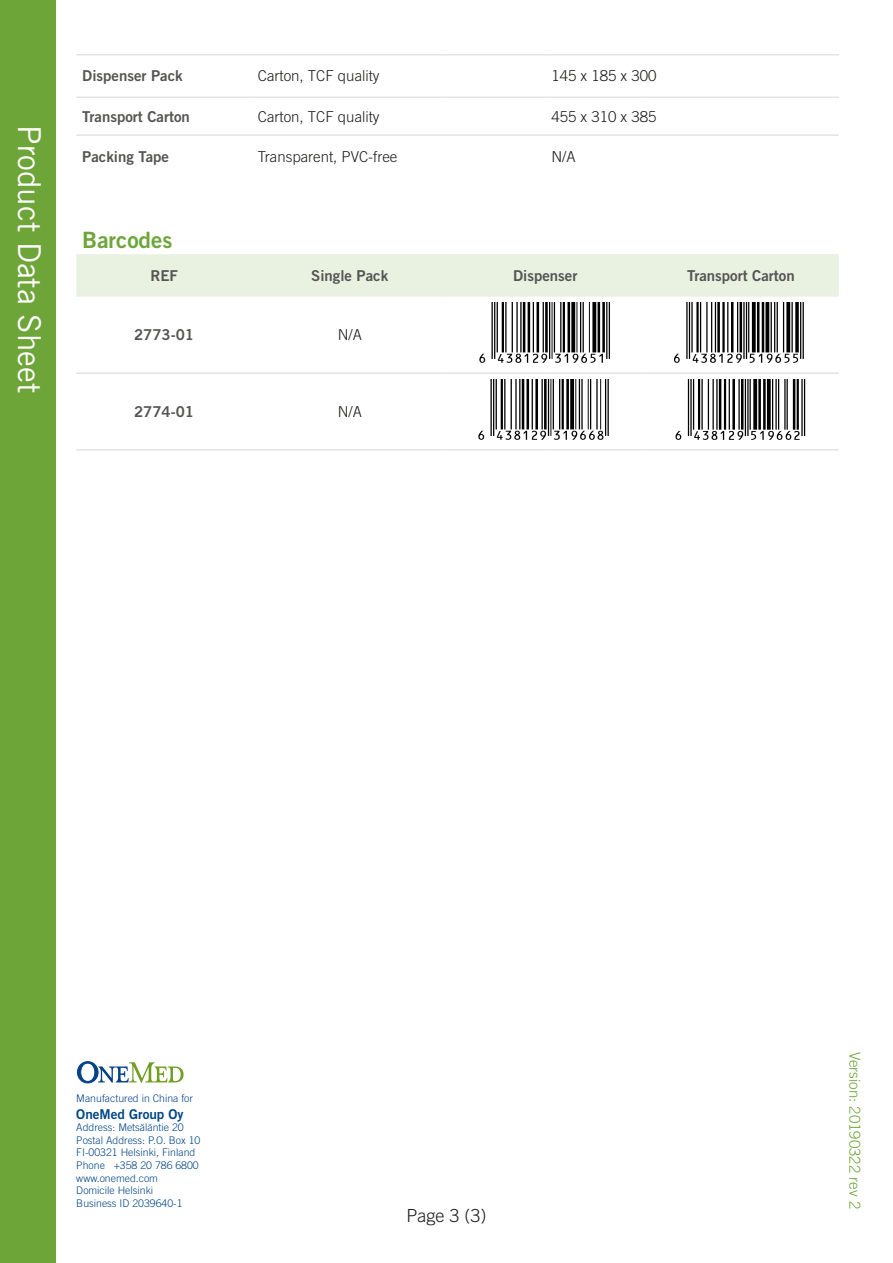
<style>
.page{position:relative;width:893px;height:1263px;background:#fff}
.page>*{position:absolute;margin:0;border:0;box-sizing:border-box;transform-origin:0 0}
.t1{font:500 31.5px "Trade Gothic OT";color:#fff}
.t2{font:700 22.5px "Trade Gothic OT";color:#6da538}
.t3{font:300 18px "Trade Gothic OT";color:#1d1d1b}
.t4{font:700 15px "Trade Gothic OT";color:#555554}
.t5{font:300 15px "Trade Gothic OT";color:#1d1d1b}
.t6{font:300 15px "Trade Gothic OT";color:#6da538}
.t7{font:700 13.5px "Trade Gothic OT";color:#004588}
.t8{font:300 10.5px/12.6px "Trade Gothic OT";color:#004588}
</style>
<div class="page">
<div style="left:0;top:0;width:55px;height:1263px;background:#6da538"></div>
<div style="left:76px;top:254px;width:763px;height:43px;background:#e9f2e1"></div>
<hr style="left:448px;top:372px;width:97px;height:2px;background:#e4e4e3">
<hr style="left:545px;top:372px;width:98px;height:2px;background:#e4e4e3">
<hr style="left:643px;top:372px;width:196px;height:2px;background:#e4e4e3">
<hr style="left:448px;top:449px;width:97px;height:2px;background:#e4e4e3">
<hr style="left:545px;top:449px;width:98px;height:2px;background:#e4e4e3">
<hr style="left:643px;top:449px;width:196px;height:2px;background:#e4e4e3">
<hr style="left:76px;top:372px;width:176px;height:2px;background:#e4e4e3">
<hr style="left:252px;top:372px;width:196px;height:2px;background:#e4e4e3">
<hr style="left:76px;top:449px;width:176px;height:2px;background:#e4e4e3">
<hr style="left:252px;top:449px;width:196px;height:2px;background:#e4e4e3">
<hr style="left:76px;top:54px;width:176px;height:2px;background:#e4e4e3">
<hr style="left:252px;top:54px;width:196px;height:2px;background:#e4e4e3">
<hr style="left:448px;top:54px;width:97px;height:2px;background:#e4e4e3">
<hr style="left:545px;top:54px;width:98px;height:2px;background:#e4e4e3">
<hr style="left:643px;top:54px;width:196px;height:2px;background:#e4e4e3">
<hr style="left:76px;top:97px;width:176px;height:1px;background:#e4e4e3">
<hr style="left:252px;top:97px;width:196px;height:1px;background:#e4e4e3">
<hr style="left:448px;top:97px;width:97px;height:1px;background:#e4e4e3">
<hr style="left:545px;top:97px;width:98px;height:1px;background:#e4e4e3">
<hr style="left:643px;top:97px;width:196px;height:1px;background:#e4e4e3">
<hr style="left:76px;top:134px;width:176px;height:2px;background:#e4e4e3">
<hr style="left:252px;top:134px;width:196px;height:2px;background:#e4e4e3">
<hr style="left:448px;top:134px;width:97px;height:2px;background:#e4e4e3">
<hr style="left:545px;top:134px;width:98px;height:2px;background:#e4e4e3">
<hr style="left:643px;top:134px;width:196px;height:2px;background:#e4e4e3">
<img style="left:479px;top:303px;width:131px;height:60px">
<img style="left:673px;top:303px;width:131px;height:60px">
<img style="left:478px;top:380px;width:131px;height:60px">
<img style="left:675px;top:380px;width:131px;height:60px">
<svg style="left:77px;top:1061px;width:107px;height:22px"></svg>
<h1 class="t1" style="left:48px;top:125px;width:269px;rotate:90deg">Product Data Sheet</h1>
<h3 class="t4" style="left:82px;top:67px;width:102px">Dispenser Pack</h3>
<h3 class="t5" style="left:258px;top:67px;width:123px">Carton, TCF quality</h3>
<h3 class="t5" style="left:551px;top:67px;width:107px">145 x 185 x 300</h3>
<h3 class="t4" style="left:82px;top:107px;width:109px">Transport Carton</h3>
<h3 class="t5" style="left:258px;top:107px;width:123px">Carton, TCF quality</h3>
<h3 class="t5" style="left:551px;top:107px;width:107px">455 x 310 x 385</h3>
<h3 class="t4" style="left:82px;top:147px;width:88px">Packing Tape</h3>
<h3 class="t5" style="left:258px;top:148px;width:141px">Transparent, PVC-free</h3>
<h3 class="t5" style="left:551px;top:148px;width:26px">N/A</h3>
<h2 class="t2" style="left:82px;top:226px;width:92px">Barcodes</h2>
<h3 class="t4" style="left:150px;top:266px;width:29px">REF</h3>
<h3 class="t4" style="left:311px;top:266px;width:79px">Single Pack</h3>
<h3 class="t4" style="left:513px;top:266px;width:66px">Dispenser</h3>
<h3 class="t4" style="left:687px;top:266px;width:109px">Transport Carton</h3>
<h3 class="t4" style="left:134px;top:326px;width:61px">2773-01</h3>
<h3 class="t5" style="left:338px;top:326px;width:26px">N/A</h3>
<h3 class="t4" style="left:134px;top:402px;width:61px">2774-01</h3>
<h3 class="t5" style="left:338px;top:403px;width:26px">N/A</h3>
<p class="t8" style="left:76px;top:1092px;width:118px">Manufactured in China for</p>
<p class="t7" style="left:76px;top:1105px;width:109px">OneMed Group Oy</p>
<p class="t8" style="left:76px;top:1121px;width:126px">Address: Metsäläntie 20<br>Postal Address: P.O. Box 10<br>FI-00321 Helsinki, Finland<br>Phone +358 20 786 6800 www.onemed.com<br>Domicile Helsinki<br>Business ID 2039640-1</p>
<h3 class="t3" style="left:406px;top:1205px;width:82px">Page 3 (3)</h3>
<h3 class="t6" style="left:864px;top:1052px;width:159px;rotate:90deg">Version: 20190322 rev 2</h3>
</div>
